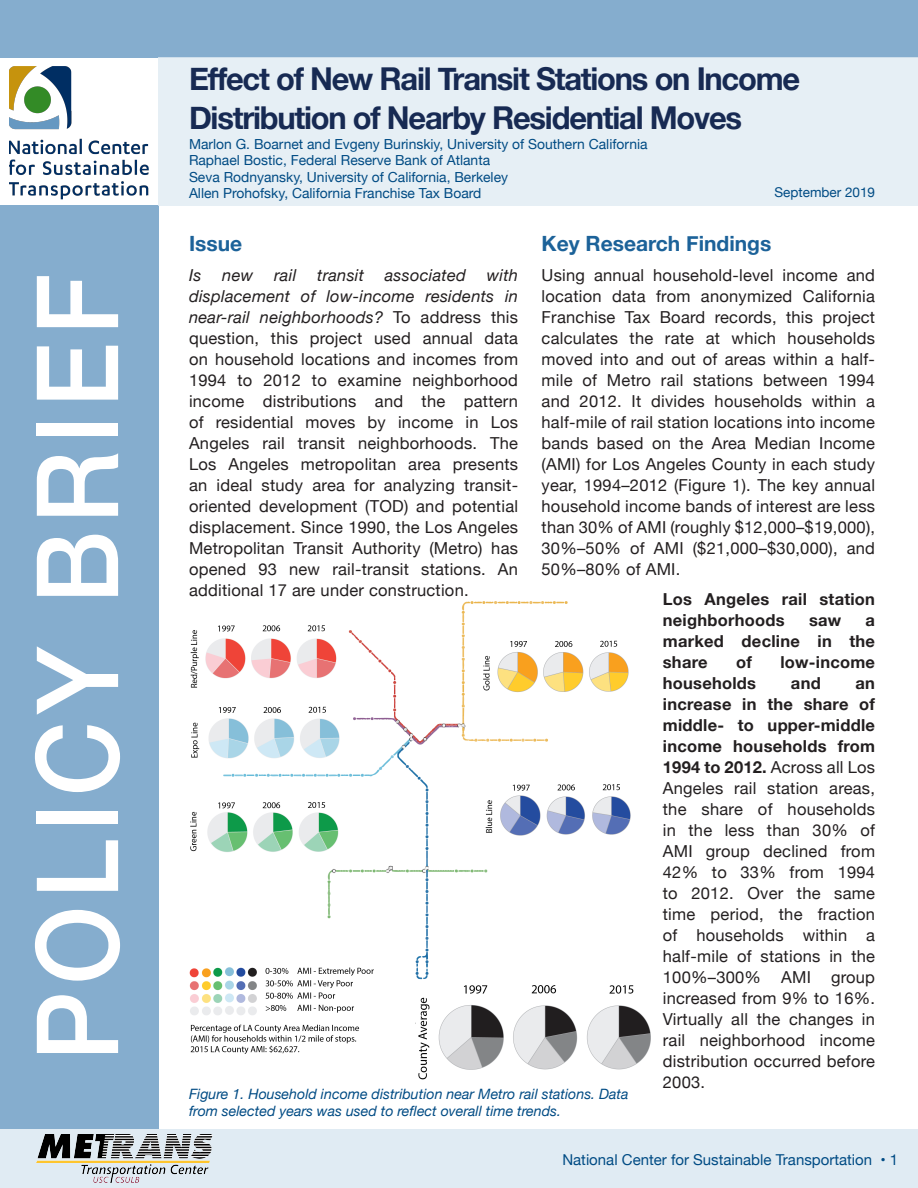
<style>
.page{position:relative;width:918px;height:1188px;background:#fff}
.page>*{position:absolute;margin:0;border:0;box-sizing:border-box;transform-origin:0 0}
.t1{font:500 113.85px "Helvetica Neue";letter-spacing:.07em;color:#fff;scale:.91 1}
.t2{font:700 31.5px/39px "Helvetica Neue";letter-spacing:-.04em;color:#172a53}
.t3{font:700 21px "Helvetica Neue";color:#1c6299}
.t4{font:16.5px/21px "Helvetica Neue";letter-spacing:.015em;color:#231f20;text-align:justify}
.t5{font:700 16.5px/21px "Helvetica Neue";letter-spacing:.015em;color:#231f20}
.t6{font:italic 16.5px "Helvetica Neue";letter-spacing:.015em;color:#231f20}
.t7{font:15px "Helvetica Neue";color:#004b84}
.t8{font:italic 14.25px/17.1px "Helvetica Neue";color:#004b84}
.t9{font:13.8px "Helvetica Neue";color:#004b84}
.t10{font:13.5px "Helvetica Neue";color:#004b84}
.s1{font-style:italic}
.s2{font-weight:700}
</style>
<div class="page">
<div style="left:0;top:205px;width:158px;height:924px;background:#85adce"></div>
<div style="left:0;top:0;width:918px;height:57px;background:#85adce"></div>
<div style="left:0;top:1129px;width:918px;height:59px;background:#e0ebf3"></div>
<div style="left:158px;top:57px;width:760px;height:148px;background:#e0ebf3"></div>
<img style="left:37px;top:1134px;width:176px;height:48px">
<img style="left:189px;top:601px;width:461px;height:479px">
<img style="left:10px;top:67px;width:138px;height:132px">
<p class="t1" style="left:-14px;top:1061px;width:867px;rotate:-90deg">POLICY BRIEF</p>
<p class="t2" style="left:189px;top:60px;width:613px">Effect of New Rail Transit Stations on Income<br>Distribution of Nearby Residential Moves</p>
<p class="t9" style="left:189px;top:134px;width:460px">Marlon G. Boarnet and Evgeny Burinskiy, University of Southern California</p>
<p class="t9" style="left:189px;top:150px;width:303px">Raphael Bostic, Federal Reserve Bank of Atlanta</p>
<p class="t9" style="left:189px;top:167px;width:321px">Seva Rodnyansky, University of California, Berkeley</p>
<p class="t9" style="left:189px;top:183px;width:294px">Allen Prohofsky, California Franchise Tax Board</p>
<p class="t10" style="left:775px;top:182px;width:102px">September 2019</p>
<p class="t3" style="left:189px;top:227px;width:55px">Issue</p>
<p class="t6" style="left:189px;top:263px;width:14px">Is</p>
<p class="t6" style="left:222px;top:263px;width:33px">new</p>
<p class="t6" style="left:274px;top:263px;width:24px">rail</p>
<p class="t6" style="left:317px;top:263px;width:48px">transit</p>
<p class="t6" style="left:385px;top:263px;width:83px">associated</p>
<p class="t3" style="left:542px;top:227px;width:231px">Key Research Findings</p>
<p class="t4" style="left:542px;top:265px;width:335px">Using annual household-level income and location data from anonymized California Franchise Tax Board records, this project calculates the rate at which households moved into and out of areas within a half&shy;mile of Metro rail stations between 1994 and 2012. It divides households within a half-mile of rail station locations into income bands based on the Area Median Income (AMI) for Los Angeles County in each study year, 1994–2012 (Figure 1). The key annual household income bands of interest are less than 30% of AMI (roughly $12,000–$19,000), 30%–50% of AMI ($21,000–$30,000), and 50%–80% of AMI.</p>
<p class="t5" style="left:663px;top:589px;width:214px">Los Angeles rail station neighborhoods</p>
<p class="t4" style="left:189px;top:265px;width:331px;text-indent:298px"><span class="s1">with displacement of low-income residents in near-rail neighborhoods?</span> To address this question, this project used annual data on household locations and incomes from 1994 to 2012 to examine neighborhood income distributions and the pattern of residential moves by income in Los Angeles rail transit neighborhoods. The Los Angeles metropolitan area presents an ideal study area for analyzing transit&shy;oriented development (TOD) and potential displacement. Since 1990, the Los Angeles Metropolitan Transit Authority (Metro) has opened 93 new rail-transit stations. An additional 17 are under construction.</p>
<p class="t5" style="left:663px;top:610px;width:214px;text-align:justify;text-indent:203px">a marked decline in the share</p>
<p class="t5" style="left:809px;top:610px;width:34px">saw</p>
<p class="t5" style="left:736px;top:652px;width:17px">of</p>
<p class="t5" style="left:780px;top:652px;width:96px">low-income</p>
<p class="t5" style="left:663px;top:673px;width:95px">households</p>
<p class="t5" style="left:791px;top:673px;width:31px">and</p>
<p class="t4" style="left:663px;top:673px;width:214px;text-indent:193px"><span class="s2">an increase in the share of middle- to upper-middle income households from 1994 to 2012.</span> Across all Los Angeles rail station areas, the share of households in the less than 30% of AMI group declined from 42% to 33% from 1994 to 2012. Over the same time period, the fraction of households within a half-mile of stations in the 100%–300% AMI group increased from 9% to 16%.<br>Virtually all the changes in rail neighborhood income distribution occurred before 2003.</p>
<p class="t8" style="left:189px;top:1086px;width:441px">Figure 1. Household income distribution near Metro rail stations. Data from selected years was used to reflect overall time trends.</p>
<p class="t7" style="left:562px;top:1149px;width:337px">National Center for Sustainable Transportation • 1</p>
</div>
